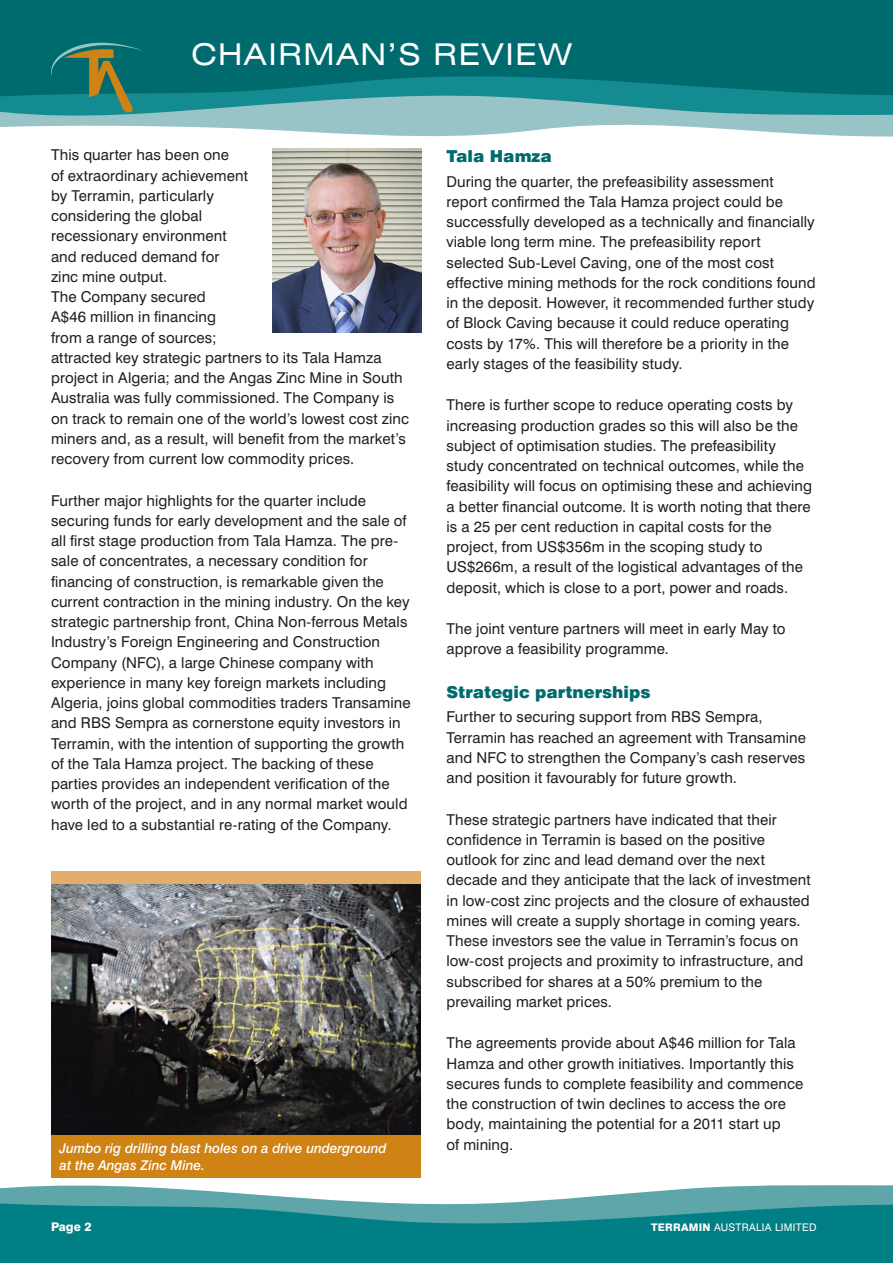
<style>
.page{position:relative;width:893px;height:1263px;background:#fff}
.page>*{position:absolute;margin:0;border:0;box-sizing:border-box;transform-origin:0 0}
.t1{font:expanded 30px "Swiss 721 BT";letter-spacing:.05em;color:#fff}
.t2{font:900 16.5px "Swiss 721 BT";color:#006b6e}
.t3{font:15px/20.2px "Swiss 721 BT";letter-spacing:.005em;color:#231f20}
.t4{font:italic 500 13.5px/16.5px "Swiss 721 BT";color:#fff}
.t5{font:800 12px "Swiss 721 BT";color:#fff}
.t6{font:10.5px "Swiss 721 BT";color:#fff}
.s1{font-weight:800}
</style>
<div class="page">
<svg style="left:0;top:120px;width:892px;height:17px;fill:#98c3c7"></svg>
<svg style="left:0;top:97px;width:892px;height:23px;background:#62acb0"></svg>
<svg style="left:0;top:0;width:892px;height:97px;background:#026e71"></svg>
<svg style="left:0;top:1185px;width:892px;height:16px;fill:#5fa6ab"></svg>
<svg style="left:0;top:1201px;width:892px;height:62px;background:#13878c"></svg>
<svg style="left:50px;top:43px;width:93px;height:70px;background:#307a68"></svg>
<svg style="left:892px;top:0;width:1px;height:137px"></svg>
<svg style="left:892px;top:1185px;width:1px;height:78px"></svg>
<img style="left:51px;top:883px;width:370px;height:252px">
<img style="left:272px;top:149px;width:149px;height:184px">
<div style="left:51px;top:1135px;width:370px;height:43px;background:#d08315"></div>
<div style="left:51px;top:871px;width:370px;height:12px;background:#e3ae6c"></div>
<h1 class="t1" style="left:191px;top:37px;width:382px">CHAI RMAN’S REVI EW</h1>
<p class="t3" style="left:51px;top:145px;width:359px">This quarter has been one<br>of extraordinary achievement<br>by Terramin, particularly<br>considering the global<br>recessionary environment<br>and reduced demand for<br>zinc mine output.<br>The Company secured<br>A$46 million in financing<br>from a range of sources;<br>attracted key strategic partners to its Tala Hamza project in Algeria; and the Angas Zinc Mine in South Australia was fully commissioned. The Company is on track to remain one of the world’s lowest cost zinc miners and, as a result, will benefit from the market’s recovery from current low commodity prices.</p>
<p class="t3" style="left:51px;top:490px;width:361px">Further major highlights for the quarter include securing funds for early development and the sale of all first stage production from Tala Hamza. The pre&shy;sale of concentrates, a necessary condition for financing of construction, is remarkable given the current contraction in the mining industry. On the key strategic partnership front, China Non-ferrous Metals Industry’s Foreign Engineering and Construction Company (NFC), a large Chinese company with experience in many key foreign markets including Algeria, joins global commodities traders Transamine and RBS Sempra as cornerstone equity investors in Terramin, with the intention of supporting the growth of the Tala Hamza project. The backing of these parties provides an independent verification of the worth of the project, and in any normal market would have led to a substantial re-rating of the Company.</p>
<p class="t4" style="left:60px;top:1140px;width:328px">Jumbo rig drilling blast holes on a drive underground at the Angas Zinc Mine.</p>
<p class="t2" style="left:446px;top:146px;width:107px">Tala Hamza</p>
<p class="t3" style="left:446px;top:171px;width:371px">During the quarter, the prefeasibility assessment report confirmed the Tala Hamza project could be successfully developed as a technically and financially viable long term mine. The prefeasibility report selected Sub-Level Caving, one of the most cost effective mining methods for the rock conditions found in the deposit. However, it recommended further study of Block Caving because it could reduce operating costs by 17%. This will therefore be a priority in the early stages of the feasibility study.</p>
<p class="t3" style="left:446px;top:395px;width:367px">There is further scope to reduce operating costs by increasing production grades so this will also be the subject of optimisation studies. The prefeasibility study concentrated on technical outcomes, while the feasibility will focus on optimising these and achieving a better financial outcome. It is worth noting that there is a 25 per cent reduction in capital costs for the project, from US$356m in the scoping study to US$266m, a result of the logistical advantages of the deposit, which is close to a port, power and roads.</p>
<p class="t3" style="left:446px;top:618px;width:341px">The joint venture partners will meet in early May to approve a feasibility programme.</p>
<p class="t2" style="left:446px;top:682px;width:205px">Strategic partnerships</p>
<p class="t3" style="left:446px;top:707px;width:361px">Further to securing support from RBS Sempra, Terramin has reached an agreement with Transamine and NFC to strengthen the Company’s cash reserves and position it favourably for future growth.</p>
<p class="t3" style="left:446px;top:809px;width:366px">These strategic partners have indicated that their confidence in Terramin is based on the positive outlook for zinc and lead demand over the next decade and they anticipate that the lack of investment in low-cost zinc projects and the closure of exhausted mines will create a supply shortage in coming years.<br>These investors see the value in Terramin’s focus on low-cost projects and proximity to infrastructure, and subscribed for shares at a 50% premium to the prevailing market prices.</p>
<p class="t3" style="left:446px;top:1033px;width:358px">The agreements provide about A$46 million for Tala Hamza and other growth initiatives. Importantly this secures funds to complete feasibility and commence the construction of twin declines to access the ore body, maintaining the potential for a 2011 start up<br>of mining.</p>
<p class="t5" style="left:51px;top:1219px;width:42px">PAGE 2</p>
<p class="t6" style="left:651px;top:1221px;width:78px"><span class="s1">TERRAMIN</span> Australia</p>
<p class="t6" style="left:775px;top:1221px;width:13px">Limited</p>
</div>
